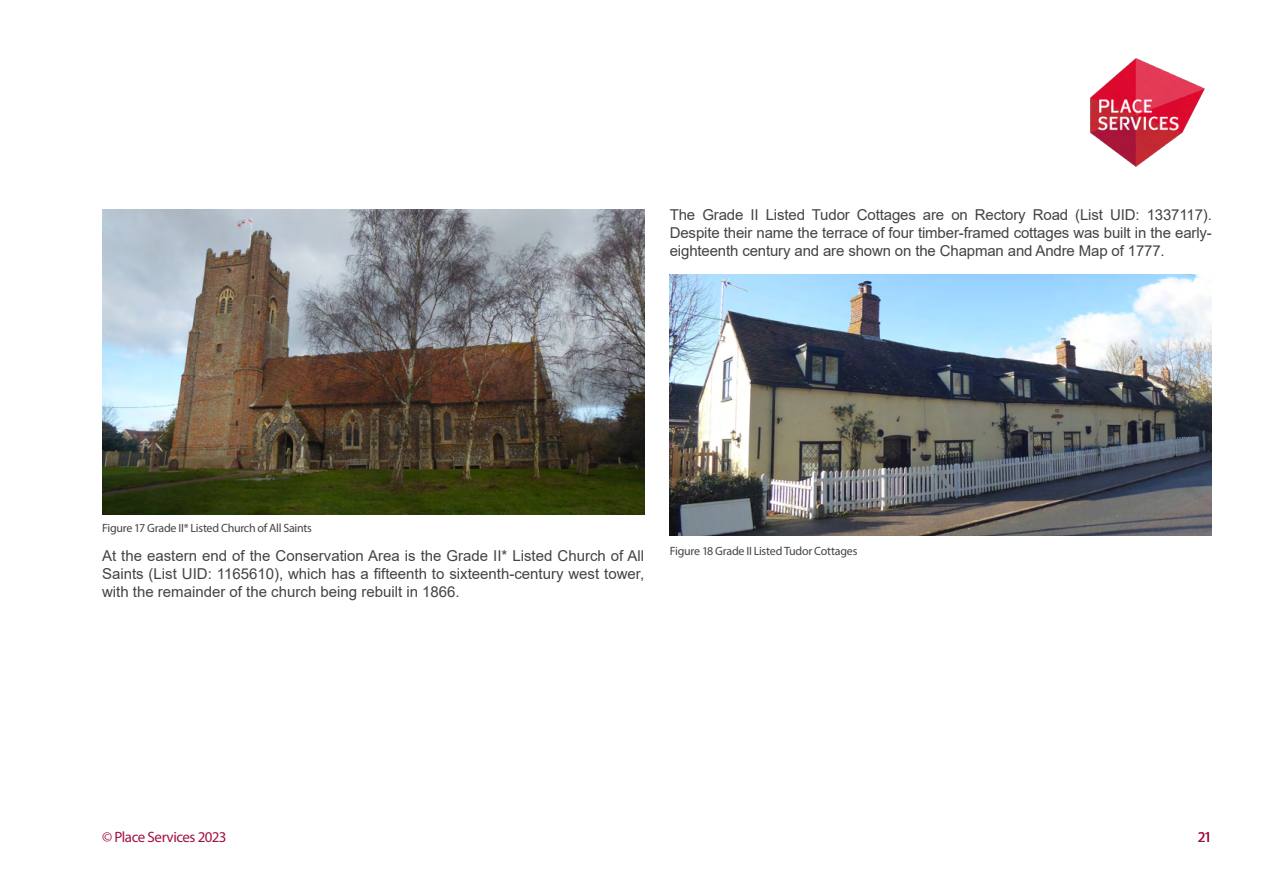
<style>
.page{position:relative;width:1263px;height:893px;background:#fff}
.page>*{position:absolute;margin:0;border:0;box-sizing:border-box;transform-origin:0 0}
.t1{font:15px/18px "Arial";letter-spacing:-.005em;color:#434343;text-align:justify}
.t2{font:15px "Myriad Pro";letter-spacing:-.03em;color:#a4113f}
.t3{font:12px "Myriad Pro";letter-spacing:-.025em;color:#434343}
</style>
<div class="page">
<img style="left:1090px;top:58px;width:115px;height:109px">
<img style="left:102px;top:209px;width:542px;height:305px">
<img style="left:670px;top:274px;width:542px;height:262px">
<p class="t1" style="left:670px;top:206px;width:544px">The Grade II Listed Tudor Cottages are on Rectory Road (List UID: 1337117).<br>Despite their name the terrace of four timber-framed cottages was built in the early&shy;eighteenth century and are shown on the Chapman and Andre Map of 1777.</p>
<p class="t3" style="left:102px;top:521px;width:211px">Figure 17 Grade II* Listed Church of All Saints</p>
<p class="t1" style="left:102px;top:546px;width:544px">At the eastern end of the Conservation Area is the Grade II* Listed Church of All Saints (List UID: 1165610), which has a fifteenth to sixteenth-century west tower, with the remainder of the church being rebuilt in 1866.</p>
<p class="t3" style="left:670px;top:544px;width:189px">Figure 18 Grade II Listed Tudor Cottages</p>
<p class="t2" style="left:102px;top:828px;width:126px">© Place Services 2023</p>
<p class="t2" style="left:1198px;top:828px;width:16px">21</p>
</div>
